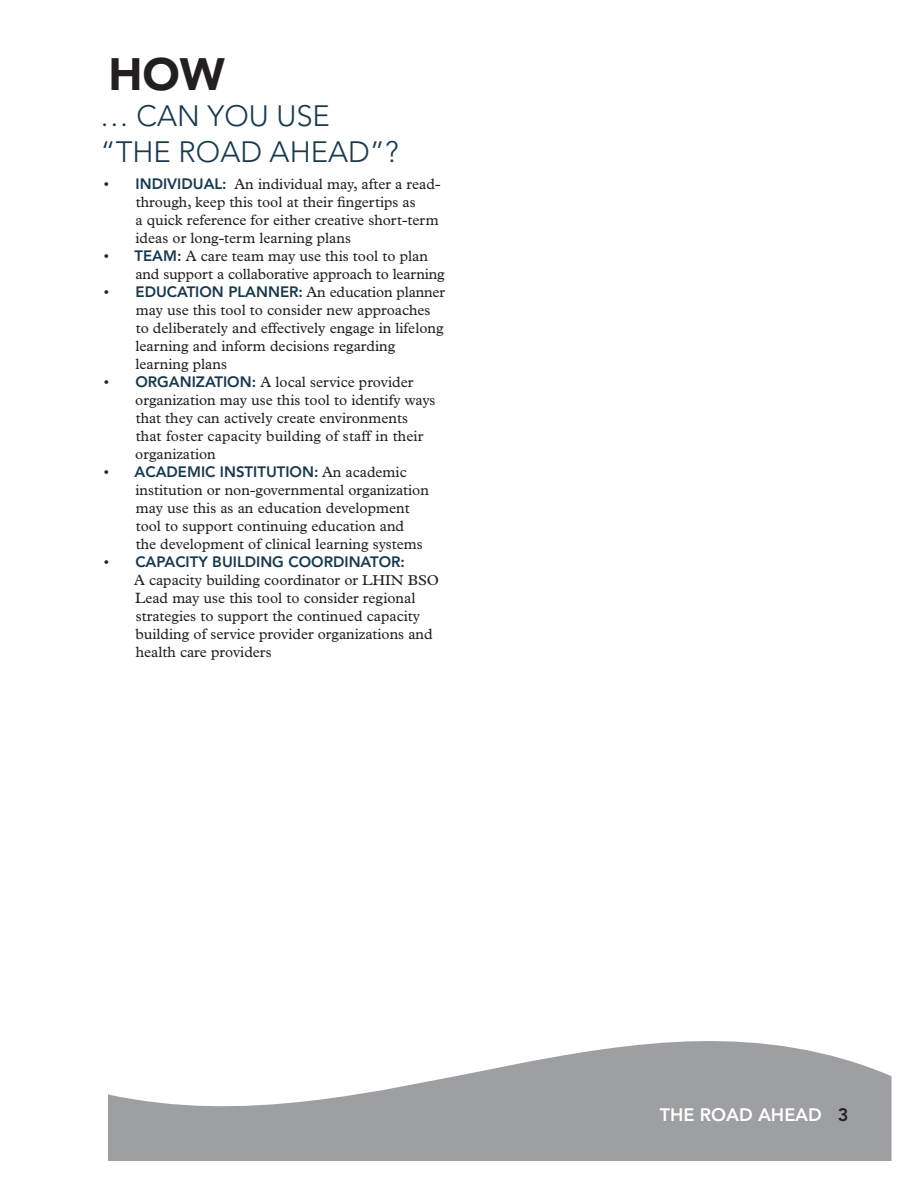
<style>
.page{position:relative;width:918px;height:1188px;background:#fff}
.page>*{position:absolute;margin:0;border:0;box-sizing:border-box;transform-origin:0 0}
.t1{font:900 45px "Avenir LT Std";color:#231f20}
.t2{font:300 29.25px/36px "Avenir LT Std";color:#19394d}
.t3{font:800 18px "Avenir LT Std";color:#fff}
.t4{font:800 18px "Avenir LT Std";color:#231f20}
.t5{font:15px/18px "Plantin Std";color:#231f20}
.t6{font:800 15px "Avenir LT Std";color:#19394d}
.s1{font-family:"Plantin Std";font-weight:400;color:#231f20}
.s2{font-family:"Avenir LT Std";font-weight:800;color:#19394d}
.s3{font-size:14.4px}
</style>
<div class="page">
<svg style="left:108px;top:1041px;width:784px;height:120px;fill:#9d9fa2"></svg>
<h1 class="t1" style="left:108px;top:47px;width:76px">How</h1>
<h2 class="t2" style="left:100px;top:98px;width:300px">… CAN YOU USE “THE ROAD AHEAD”?</h2>
<p class="t6" style="left:104px;top:175px;width:84px"><span class="s1">•</span> INDIVIDUA</p>
<p class="t5" style="left:136px;top:175px;width:306px;text-indent:79px"><span class="s2">L:</span> An individual may, after a read&shy;through, keep this tool at their fingertips as<br>a quick reference for either creative short-term ideas or long-term learning plans</p>
<p class="t5" style="left:136px;top:247px;width:311px;text-indent:-32px">• <span class="s2">TEAM:</span> A care team may use this tool to plan and support a collaborative approach to learning</p>
<p class="t5" style="left:136px;top:283px;width:311px;text-indent:-32px">• <span class="s2">EDU CATI ON PLANNER:</span> An education planner may use this tool to consider new approaches to deliberately and effectively engage in lifelong learning and inform decisions regarding learning plans</p>
<p class="t5" style="left:135px;top:373px;width:302px;text-indent:-32px">• <span class="s2">ORGANIZATI ON:</span> A local service provider organization may use this tool to identify ways that they can actively create environments that foster capacity building of staff in their organization</p>
<p class="t6" style="left:104px;top:463px;width:150px"><span class="s1">•</span> ACADEMIC INSTITUTI</p>
<p class="t5" style="left:136px;top:463px;width:295px;text-indent:154px"><span class="s2">ON:</span> An academic institution or non-governmental organization may use this as an education development tool to support continuing education and<br>the development of clinical learning systems</p>
<p class="t6" style="left:104px;top:553px;width:53px"><span class="s1">•</span> CAPA</p>
<p class="t6" style="left:175px;top:553px;width:19px">CITY</p>
<p class="t6" style="left:212px;top:553px;width:194px">BUI LDI NG COORDI NATOR:</p>
<p class="t5" style="left:134px;top:571px;width:307px">A capacity building coordinator or <span class="s3">LHIN BSO </span>Lead may use this tool to consider regional strategies to support the continued capacity building of service provider organizations and health care providers</p>
<p class="t3" style="left:660px;top:1104px;width:150px">TH E ROAD AH EAD</p>
<p class="t4" style="left:838px;top:1104px;width:12px">3</p>
</div>
